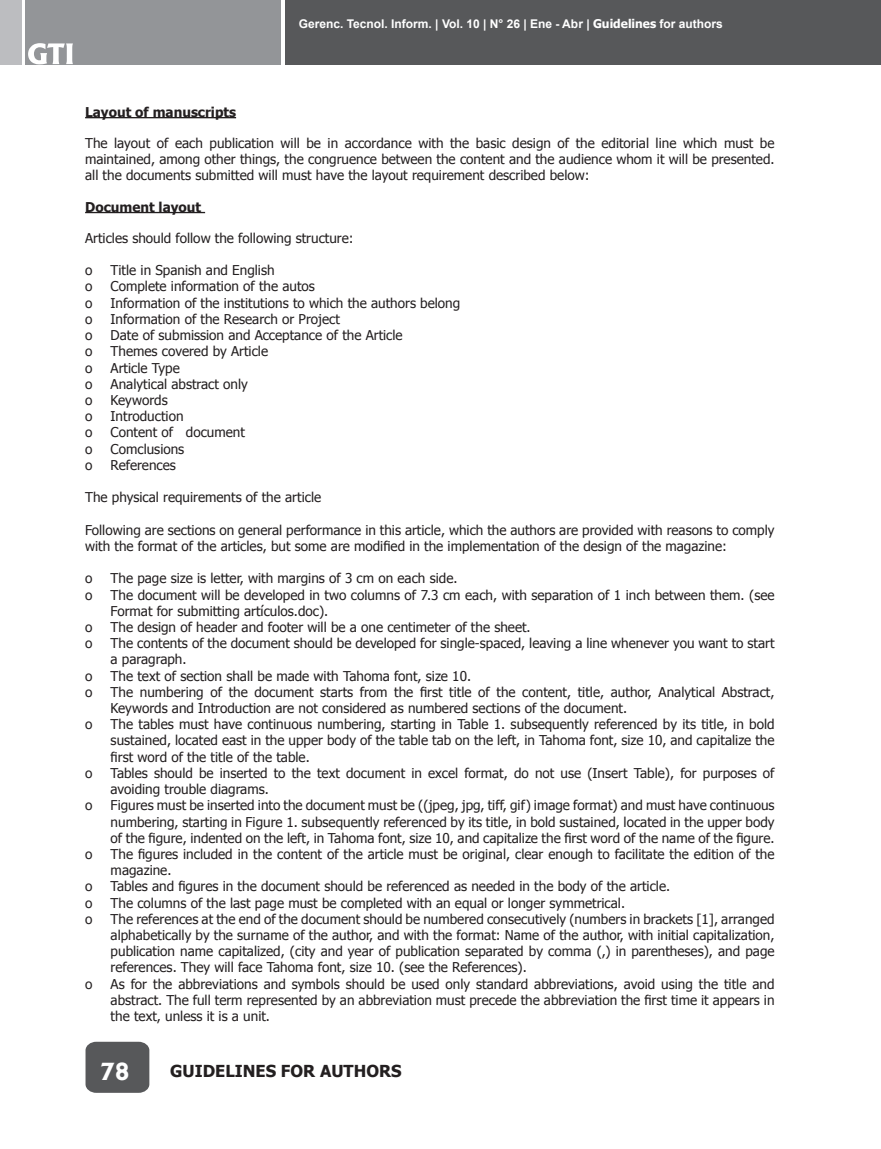
<style>
.page{position:relative;width:881px;height:1149px;background:#fff}
.page>*{position:absolute;margin:0;border:0;box-sizing:border-box;transform-origin:0 0}
.t1{font:800 22.5px "Albertus";color:#fff}
.Titulos_tipo_I{font:700 16.5px "Tahoma";color:#231f20}
.t2{font:13.5px/16.2px "Tahoma";color:#231f20}
.Titulo_tipo_II{font:700 13.5px "Tahoma";color:#231f20}
.t3{font:700 12px "Arial";color:#fff}
.s1{font-family:"Tahoma"}
</style>
<div class="page">
<div style="left:285px;top:0;width:595px;height:64px;background:#57585a"></div>
<div style="left:26px;top:0;width:255px;height:64px;background:#939598"></div>
<div style="left:0;top:0;width:22px;height:64px;background:#bcbdc0"></div>
<div style="left:85px;top:1041px;width:64px;height:51px;background:#57585a"></div>
<svg style="left:28px;top:43px;width:45px;height:21px"></svg>
<hr style="left:85px;top:117px;width:151px;height:1px;background:#231f20">
<hr style="left:85px;top:212px;width:120px;height:1px;background:#231f20">
<p class="t3" style="left:298px;top:16px;width:425px">Gerenc. Tecnol. Inform. | Vol. 10 | N° 26 | Ene - Abr | <span class="s1">Guidelines</span> for authors</p>
<p class="Titulo_tipo_II" style="left:85px;top:102px;width:152px">Layout of manuscripts</p>
<p class="t2" style="left:85px;top:134px;width:690px;text-align:justify">The layout of each publication will be in accordance with the basic design of the editorial line which must be maintained, among other things, the congruence between the content and the audience whom it will be presented. all the documents submitted will must have the layout requirement described below:</p>
<p class="Titulo_tipo_II" style="left:85px;top:197px;width:117px">Document layout</p>
<p class="t2" style="left:85px;top:229px;width:270px">Articles should follow the following structure:</p>
<p class="t2" style="left:85px;top:261px;width:9px">o</p>
<p class="t2" style="left:111px;top:261px;width:165px">Title in Spanish and English</p>
<p class="t2" style="left:85px;top:278px;width:9px">o</p>
<p class="t2" style="left:111px;top:278px;width:206px">Complete information of the autos</p>
<p class="t2" style="left:85px;top:294px;width:9px">o</p>
<p class="t2" style="left:111px;top:294px;width:351px">Information of the institutions to which the authors belong</p>
<p class="t2" style="left:85px;top:310px;width:9px">o</p>
<p class="t2" style="left:111px;top:310px;width:231px">Information of the Research or Project</p>
<p class="t2" style="left:85px;top:326px;width:9px">o</p>
<p class="t2" style="left:111px;top:326px;width:293px">Date of submission and Acceptance of the Article</p>
<p class="t2" style="left:85px;top:342px;width:9px">o</p>
<p class="t2" style="left:111px;top:342px;width:159px">Themes covered by Article</p>
<p class="t2" style="left:85px;top:359px;width:9px">o</p>
<p class="t2" style="left:111px;top:359px;width:71px">Article Type</p>
<p class="t2" style="left:85px;top:375px;width:9px">o</p>
<p class="t2" style="left:111px;top:375px;width:139px">Analytical abstract only</p>
<p class="t2" style="left:85px;top:391px;width:9px">o</p>
<p class="t2" style="left:111px;top:391px;width:59px">Keywords</p>
<p class="t2" style="left:85px;top:407px;width:9px">o</p>
<p class="t2" style="left:111px;top:407px;width:74px">Introduction</p>
<p class="t2" style="left:85px;top:423px;width:9px">o</p>
<p class="t2" style="left:111px;top:423px;width:136px">Content of document</p>
<p class="t2" style="left:85px;top:440px;width:9px">o</p>
<p class="t2" style="left:111px;top:440px;width:75px">Comclusions</p>
<p class="t2" style="left:85px;top:456px;width:9px">o</p>
<p class="t2" style="left:111px;top:456px;width:67px">References</p>
<p class="t2" style="left:85px;top:488px;width:237px">The physical requirements of the article</p>
<p class="t2" style="left:85px;top:521px;width:690px">Following are sections on general performance in this article, which the authors are provided with reasons to comply with the format of the articles, but some are modified in the implementation of the design of the magazine:</p>
<p class="t2" style="left:85px;top:569px;width:9px">o</p>
<p class="t2" style="left:111px;top:569px;width:348px">The page size is letter, with margins of 3 cm on each side.</p>
<p class="t2" style="left:85px;top:585px;width:9px">o</p>
<p class="t2" style="left:111px;top:585px;width:665px">The document will be developed in two columns of 7.3 cm each, with separation of 1 inch between them. (see<br>Format for submitting artículos.doc).</p>
<p class="t2" style="left:85px;top:618px;width:9px">o</p>
<p class="t2" style="left:111px;top:618px;width:421px">The design of header and footer will be a one centimeter of the sheet.</p>
<p class="t2" style="left:85px;top:634px;width:9px">o</p>
<p class="t2" style="left:111px;top:634px;width:665px">The contents of the document should be developed for single-spaced, leaving a line whenever you want to start a paragraph.</p>
<p class="t2" style="left:85px;top:666px;width:9px">o</p>
<p class="t2" style="left:111px;top:666px;width:362px">The text of section shall be made with Tahoma font, size 10.</p>
<p class="t2" style="left:85px;top:683px;width:9px">o</p>
<p class="t2" style="left:111px;top:683px;width:665px">The numbering of the document starts from the first title of the content, title, author, Analytical Abstract,<br>Keywords and Introduction are not considered as numbered sections of the document.</p>
<p class="t2" style="left:85px;top:715px;width:9px">o</p>
<p class="t2" style="left:111px;top:715px;width:665px;text-align:justify">The tables must have continuous numbering, starting in Table 1. subsequently referenced by its title, in bold sustained, located east in the upper body of the table tab on the left, in Tahoma font, size 10, and capitalize the first word of the title of the table.</p>
<p class="t2" style="left:85px;top:764px;width:9px">o</p>
<p class="t2" style="left:111px;top:764px;width:665px">Tables should be inserted to the text document in excel format, do not use (Insert Table), for purposes of avoiding trouble diagrams.</p>
<p class="t2" style="left:85px;top:796px;width:9px">o</p>
<p class="t2" style="left:111px;top:796px;width:665px;text-align:justify">Figures must be inserted into the document must be ((jpeg, jpg, tiff, gif) image format) and must have continuous numbering, starting in Figure 1. subsequently referenced by its title, in bold sustained, located in the upper body of the figure, indented on the left, in Tahoma font, size 10, and capitalize the first word of the name of the figure.</p>
<p class="t2" style="left:85px;top:845px;width:9px">o</p>
<p class="t2" style="left:111px;top:845px;width:665px">The figures included in the content of the article must be original, clear enough to facilitate the edition of the magazine.</p>
<p class="t2" style="left:85px;top:877px;width:9px">o</p>
<p class="t2" style="left:111px;top:877px;width:561px">Tables and figures in the document should be referenced as needed in the body of the article.</p>
<p class="t2" style="left:85px;top:893px;width:9px">o</p>
<p class="t2" style="left:111px;top:893px;width:516px">The columns of the last page must be completed with an equal or longer symmetrical.</p>
<p class="t2" style="left:85px;top:909px;width:9px">o</p>
<p class="t2" style="left:111px;top:909px;width:665px;text-align:justify">The references at the end of the document should be numbered consecutively (numbers in brackets [1], arranged alphabetically by the surname of the author, and with the format: Name of the author, with initial capitalization, publication name capitalized, (city and year of publication separated by comma (,) in parentheses), and page references. They will face Tahoma font, size 10. (see the References).</p>
<p class="t2" style="left:85px;top:974px;width:9px">o</p>
<p class="t2" style="left:111px;top:974px;width:665px;text-align:justify">As for the abbreviations and symbols should be used only standard abbreviations, avoid using the title and abstract. The full term represented by an abbreviation must precede the abbreviation the first time it appears in the text, unless it is a unit.</p>
<h1 class="t1" style="left:100px;top:1057px;width:31px">78</h1>
<p class="Titulos_tipo_I" style="left:170px;top:1058px;width:233px">GUIDELINES FOR AUTHORS</p>
</div>
